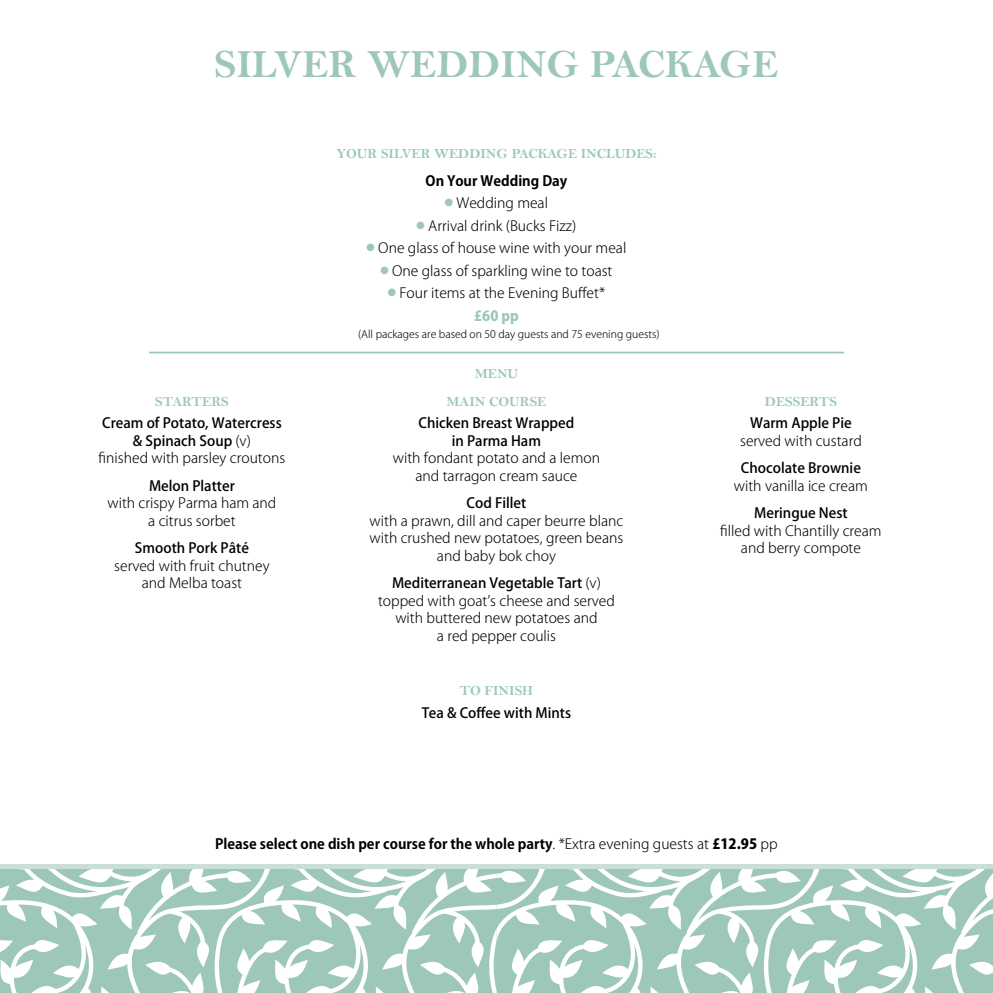
<style>
.page{position:relative;width:993px;height:993px;background:#fff}
.page>*{position:absolute;margin:0;border:0;box-sizing:border-box;transform-origin:0 0}
.t1{font:40.25px "Bell MT Bold";color:#9dc8b8}
.t2{font:300 14px/17.5px "Koz Go Pr 6 N";color:#000;text-align:center}
.t3{font:500 14px/17.5px "Koz Go Pr 6 N";color:#000;text-align:center}
.t4{font:700 14px "Koz Go Pr 6 N";color:#000}
.t5{font:14px "Bell MT Bold";color:#9dc8b8}
.t6{font:300 10.5px "Koz Go Pr 6 N";color:#000}
.s1{font-weight:300}
.s2{color:#9dc8b8}
.s3{font-weight:800;color:#9dc8b8}
.s4{font-weight:500}
.s5{font-weight:800}
</style>
<div class="page">
<svg style="left:0;top:868px;width:992px;height:124px"></svg>
<div style="left:0;top:863px;width:992px;height:5px;background:#cae0d7"></div>
<hr style="left:149px;top:351px;width:694px;height:2px;background:#9dc8b8">
<h1 class="t1" style="left:214px;top:40px;width:565px">SILVER WEDDING PACKAGE</h1>
<p class="t5" style="left:155px;top:393px;width:75px">STARTERS</p>
<p class="t3" style="left:99px;top:414px;width:188px">Cream of Potato, Watercress &amp; Spinach Soup <span class="s1">(v)<br>finished with parsley croutons</span></p>
<p class="t3" style="left:149px;top:477px;width:87px">Melon Platter</p>
<p class="t2" style="left:107px;top:494px;width:170px">with crispy Parma ham and a citrus sorbet</p>
<p class="t3" style="left:135px;top:539px;width:115px">Smooth Pork Pâté</p>
<p class="t2" style="left:114px;top:557px;width:157px">served with fruit chutney and Melba toast</p>
<p class="t5" style="left:336px;top:145px;width:321px">YOUR SILVER WEDDING PACKAGE INCLUDES:</p>
<p class="t4" style="left:425px;top:173px;width:143px">On Your Wedding Day</p>
<p class="t2" style="left:445px;top:194px;width:105px"><span class="s2">●</span> Wedding meal</p>
<p class="t2" style="left:416px;top:217px;width:161px"><span class="s2">●</span> Arrival drink (Bucks Fizz)</p>
<p class="t2" style="left:366px;top:239px;width:261px"><span class="s2">●</span> One glass of house wine with your meal</p>
<p class="t2" style="left:380px;top:262px;width:233px"><span class="s2">●</span> One glass of sparkling wine to toast</p>
<p class="t2" style="left:387px;top:282px;width:219px;line-height:22.4px"><span class="s2">●</span> Four items at the Evening Buffet* <span class="s3">£60 pp</span></p>
<p class="t6" style="left:358px;top:328px;width:303px">(All packages are based on 50 day guests and 75 evening guests)</p>
<p class="t5" style="left:474px;top:365px;width:45px">MENU</p>
<p class="t5" style="left:446px;top:393px;width:101px">MAIN COURSE</p>
<p class="t3" style="left:418px;top:414px;width:157px">Chicken Breast Wrapped in Parma Ham</p>
<p class="t2" style="left:393px;top:449px;width:209px">with fondant potato and a lemon and tarragon cream sauce</p>
<p class="t3" style="left:466px;top:494px;width:61px">Cod Fillet</p>
<p class="t2" style="left:369px;top:512px;width:255px">with a prawn, dill and caper beurre blanc with crushed new potatoes, green beans and baby bok choy</p>
<p class="t2" style="left:378px;top:574px;width:238px"><span class="s4">Mediterranean Vegetable Tart</span> (v) topped with goat’s cheese and served with buttered new potatoes and<br>a red pepper coulis</p>
<p class="t5" style="left:459px;top:682px;width:75px">TO FINISH</p>
<p class="t3" style="left:421px;top:704px;width:151px">Tea &amp; Coffee with Mints</p>
<p class="t5" style="left:764px;top:393px;width:74px">DESSERTS</p>
<p class="t3" style="left:749px;top:414px;width:103px">Warm Apple Pie</p>
<p class="t2" style="left:740px;top:432px;width:123px">served with custard</p>
<p class="t3" style="left:740px;top:459px;width:121px">Chocolate Brownie</p>
<p class="t2" style="left:733px;top:477px;width:135px">with vanilla ice cream</p>
<p class="t3" style="left:754px;top:504px;width:95px">Meringue Nest</p>
<p class="t2" style="left:720px;top:522px;width:163px">filled with Chantilly cream and berry compote</p>
<p class="t4" style="left:215px;top:835px;width:563px">Please select one dish per course for the whole party<span class="s1">. *Extra evening guests at</span> <span class="s5">£12.95</span> <span class="s1">pp</span></p>
</div>
